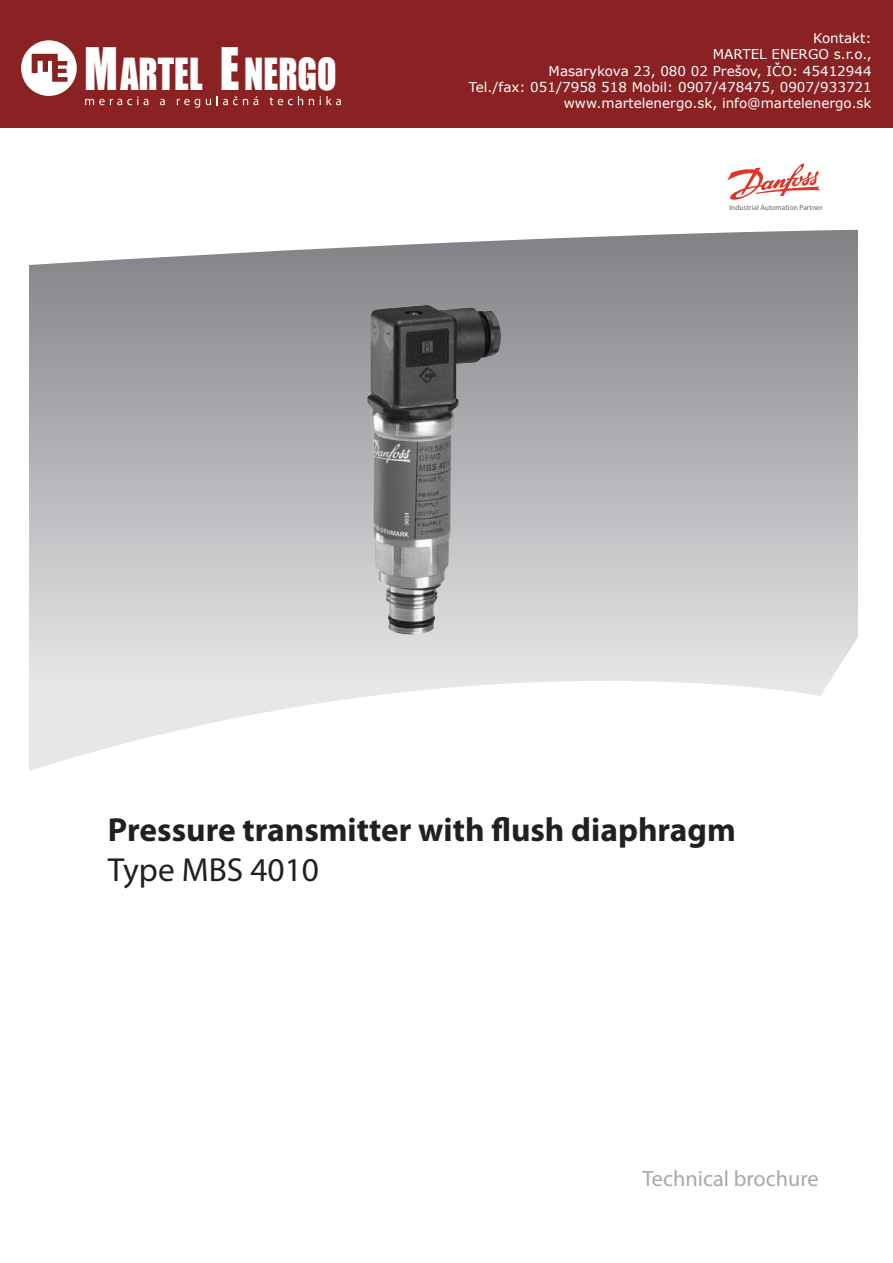
<style>
.page{position:relative;width:893px;height:1263px;background:#fff}
.page>*{position:absolute;margin:0;border:0;box-sizing:border-box;transform-origin:0 0}
.t1{font:40.65px "Impact";color:#fff;scale:.88 1}
.t2{font:700 33.45px "Myriad Pro";color:#231f20}
.t3{font:33.45px "Myriad Pro";color:#231f20}
.t4{font:22.35px "Myriad Pro";color:#a8a9ad}
.t5{font:13.5px/16.2px "Verdana";color:#fff;text-align:right}
.t6{font:7.5px "Myriad Pro";color:#636366}
.s1{font-size:53.85px}
</style>
<div class="page">
<div style="left:717px;top:126px;width:113px;height:48px;background:linear-gradient(to right,#fff,#fff)"></div>
<div style="left:0;top:0;width:893px;height:127px;background:#8a2224"></div>
<svg style="left:85px;top:96px;width:63px;height:9px"></svg>
<svg style="left:160px;top:99px;width:5px;height:6px"></svg>
<svg style="left:177px;top:99px;width:23px;height:9px"></svg>
<svg style="left:206px;top:99px;width:5px;height:6px"></svg>
<svg style="left:217px;top:96px;width:41px;height:9px"></svg>
<svg style="left:270px;top:96px;width:33px;height:9px"></svg>
<svg style="left:309px;top:99px;width:5px;height:6px"></svg>
<svg style="left:320px;top:96px;width:21px;height:9px"></svg>
<div style="left:21px;top:40px;width:56px;height:56px;background:#fff;border-radius:50%"></div>
<svg style="left:32px;top:54px;width:35px;height:28px"></svg>
<svg style="left:29px;top:230px;width:829px;height:541px"></svg>
<img style="left:367px;top:305px;width:134px;height:329px">
<div style="left:643px;top:131px;width:229px;height:98px;background:#fff"></div>
<svg style="left:727px;top:130px;width:93px;height:70px"></svg>
<h1 class="t1" style="left:84px;top:43px;width:288px"><span class="s1">M</span>ARTEL <span class="s1">E</span>NERGO</h1>
<p class="t5" style="left:469px;top:30px;width:404px">Kontakt:<br>MARTEL ENERGO s.r.o.,<br>Masarykova 23, 080 02 Prešov, IČO: 45412944<br>Tel./fax: 051/7958 518 Mobil: 0907/478475, 0907/933721 www.martelenergo.sk, info@martelenergo.sk</p>
<p class="t6" style="left:729px;top:202px;width:95px">Industrial Automation Partner</p>
<h2 class="t2" style="left:108px;top:810px;width:629px">Pressure transmitter with flush diaphragm</h2>
<h2 class="t3" style="left:108px;top:851px;width:212px">Type MBS 4010</h2>
<h3 class="t4" style="left:642px;top:1166px;width:178px">Technical brochure</h3>
</div>
